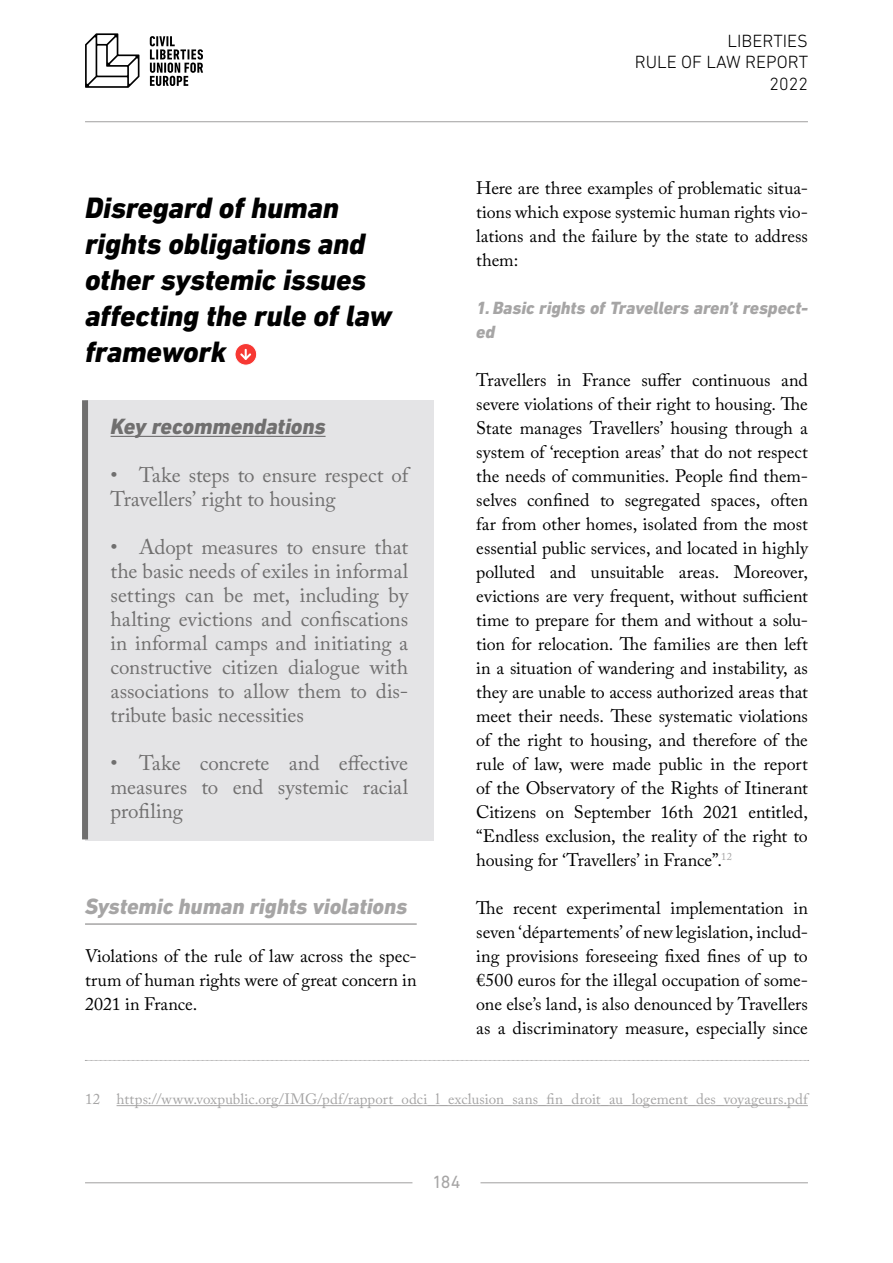
<style>
.page{position:relative;width:893px;height:1263px;background:#fff}
.page>*{position:absolute;margin:0;border:0;box-sizing:border-box;transform-origin:0 0}
.t1{font:italic 800 30px/36px "DIN Next LT Pro";letter-spacing:-.005em;color:#000}
.t2{font:italic 800 22.5px "DIN Next LT Pro";letter-spacing:-.005em;color:#a6a5a5}
.t3{font:italic 800 22.5px "DIN Next LT Pro";letter-spacing:-.005em;color:#706f6f}
.t4{font:21px/24px "Adobe Caslon Pro";letter-spacing:-.005em;color:#706f6f;text-align:justify}
.t5{font:18px/24px "Adobe Caslon Pro";color:#000;text-align:justify}
.t6{font:italic 800 18px/24px "DIN Next LT Pro";letter-spacing:-.005em;color:#a6a5a5}
.t7{font:300 18px/21.6px "DIN Next LT Pro";color:#000;text-align:right}
.t8{font:18px "DIN Next LT Pro";color:#a6a5a5}
.t9{font:15px "Adobe Caslon Pro";letter-spacing:.005em;color:#a6a5a5}
</style>
<div class="page">
<svg style="left:150px;top:36px;width:53px;height:50px"></svg>
<svg style="left:85px;top:33px;width:54px;height:55px"></svg>
<hr style="left:480px;top:1182px;width:328px;height:1px;background:#a6a5a5">
<hr style="left:85px;top:121px;width:723px;height:1px;background:#a6a5a5">
<hr style="left:85px;top:1182px;width:327px;height:1px;background:#a6a5a5">
<div style="left:85px;top:400px;width:349px;height:441px;background:#e4e4e6"></div>
<div style="left:82px;top:400px;width:6px;height:439px;background:#706f6f"></div>
<hr style="left:111px;top:436px;width:215px;height:1px;background:#706f6f">
<hr style="left:85px;top:923px;width:332px;height:2px;background:#a6a5a5">
<svg style="left:85px;top:1060px;width:724px;height:1px"></svg>
<hr style="left:117px;top:1105px;width:691px;height:1px;background:#a6a5a5">
<div style="left:235px;top:344px;width:22px;height:21px;background:#f73833;border-radius:50%"></div>
<div style="left:235px;top:343px;width:22px;height:22px;border:1px solid #fff;border-radius:50%"></div>
<svg style="left:240px;top:348px;width:11px;height:12px"></svg>
<h1 class="t1" style="left:85px;top:190px;width:308px">Disregard of human rights obligations and other systemic issues affecting the rule of law framework</h1>
<p class="t3" style="left:111px;top:413px;width:217px">Key recommendations</p>
<p class="t4" style="left:111px;top:463px;width:299px">• Take steps to ensure respect of<br>Travellers’ right to housing</p>
<p class="t4" style="left:111px;top:535px;width:299px">• Adopt measures to ensure that the basic needs of exiles in informal settings can be met, including by halting evictions and confiscations in informal camps and initiating a constructive citizen dialogue with associations to allow them to dis&shy;tribute basic necessities</p>
<p class="t4" style="left:111px;top:751px;width:299px">• Take concrete and effective measures to end systemic racial profiling</p>
<p class="t2" style="left:85px;top:893px;width:324px">Systemic human rights violations</p>
<p class="t5" style="left:85px;top:944px;width:333px">Violations of the rule of law across the spec&shy;trum of human rights were of great concern in 2021 in France.</p>
<p class="t7" style="left:635px;top:30px;width:175px">LIBERTIES<br>RULE OF LAW REPORT<br>2022</p>
<p class="t5" style="left:476px;top:176px;width:333px">Here are three examples of problematic situa&shy;tions which expose systemic human rights vio&shy;lations and the failure by the state to address them:</p>
<p class="t6" style="left:476px;top:296px;width:333px">1. Basic rights of Travellers aren’t respect&shy;ed</p>
<p class="t5" style="left:476px;top:368px;width:333px">Travellers in France suffer continuous and severe violations of their right to housing. The State manages Travellers’ housing through a system of ‘reception areas’ that do not respect the needs of communities. People find them&shy;selves confined to segregated spaces, often far from other homes, isolated from the most essential public services, and located in highly polluted and unsuitable areas. Moreover, evictions are very frequent, without sufficient time to prepare for them and without a solu&shy;tion for relocation. The families are then left in a situation of wandering and instability, as they are unable to access authorized areas that meet their needs. These systematic violations of the right to housing, and therefore of the rule of law, were made public in the report of the Observatory of the Rights of Itinerant Citizens on September 16th 2021 entitled, “Endless exclusion, the reality of the right to housing for ‘Travellers’ in France”.<sup>12</sup></p>
<p class="t5" style="left:476px;top:896px;width:333px">The recent experimental implementation in seven ‘départements’ of new legislation, includ&shy;ing provisions foreseeing fixed fines of up to €500 euros for the illegal occupation of some&shy;one else’s land, is also denounced by Travellers as a discriminatory measure, especially since</p>
<p class="t9" style="left:85px;top:1090px;width:724px">12 https://www.voxpublic.org/IMG/pdf/rapport_odci_l_exclusion_sans_fin_droit_au_logement_des_voyageurs.pdf</p>
<p class="t8" style="left:432px;top:1172px;width:29px">184</p>
</div>
